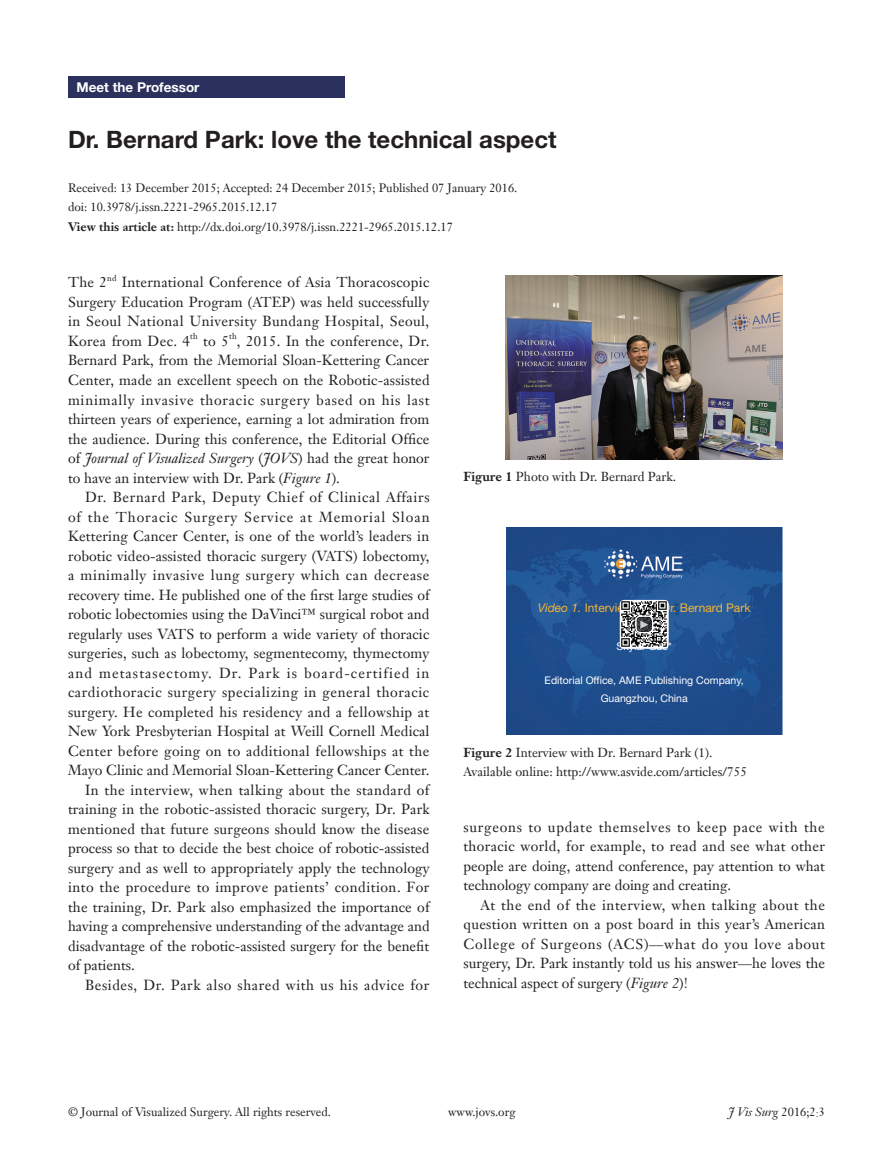
<style>
.page{position:relative;width:893px;height:1170px;background:#fff}
.page>*{position:absolute;margin:0;border:0;box-sizing:border-box;transform-origin:0 0}
.t1{font:700 24px "Helvetica Neue LT Pro";color:#231f20}
.t2{font:14.25px/19.5px "Janson Text LT";letter-spacing:.01em;color:#231f20;text-align:justify}
.t3{font:14.25px "Janson Text LT";letter-spacing:.04em;color:#231f20}
.t4{font:14.25px "Janson Text LT";letter-spacing:.03em;color:#231f20}
.t5{font:14.25px "Janson Text LT";letter-spacing:.045em;color:#231f20}
.t6{font:14.25px "Janson Text LT";letter-spacing:.035em;color:#231f20}
.t7{font:14.25px "Janson Text LT";letter-spacing:.075em;color:#231f20}
.t8{font:14.25px "Janson Text LT";letter-spacing:.065em;color:#231f20}
.t9{font:700 13.5px "Helvetica Neue LT Pro";color:#fff}
.t10{font:12.75px/19.5px "Janson Text LT";color:#231f20}
.t11{font:12px/19.5px "Janson Text LT";color:#231f20}
.t12{font:12px "Helvetica Neue LT Pro";color:#f5b435}
.t13{font:italic 12px "Janson Text LT";color:#231f20}
.t14{font:11.55px "Times New Roman";color:#fff}
.t15{font:10.5px/17.1px "Helvetica Neue LT Pro";color:#fff;text-align:center}
.t16{font:8.25px "Janson Text LT";color:#231f20}
.s1{font-weight:700}
.s2{font-style:italic}
.s3{font-style:normal}
.s4{font-family:"Adobe Song Std";font-weight:300;font-style:normal}
</style>
<div class="page">
<div style="left:68px;top:77px;width:276px;height:21px;background:#2c305d"></div>
<img style="left:506px;top:527px;width:276px;height:208px">
<img style="left:506px;top:275px;width:276px;height:184px">
<svg style="left:620px;top:600px;width:49px;height:48px"></svg>
<img style="left:621px;top:601px;width:47px;height:46px">
<svg style="left:636px;top:616px;width:16px;height:16px"></svg>
<div style="left:636px;top:616px;width:17px;height:16px;border:1px solid #fff;border-radius:4px"></div>
<p class="t9" style="left:77px;top:79px;width:125px">Meet the Professor</p>
<h1 class="t1" style="left:68px;top:124px;width:490px">Dr. Bernard Park: love the technical aspect</h1>
<p class="t11" style="left:68px;top:178px;width:451px">Received: 13 December 2015; Accepted: 24 December 2015; Published 07 January 2016. doi: 10.3978/j.issn.2221-2965.2015.12.17<br><span class="s1">View this article at:</span> http://dx.doi.org/10.3978/j.issn.2221-2965.2015.12.17</p>
<p class="t2" style="left:68px;top:272px;width:40px">The 2</p>
<p class="t16" style="left:107px;top:272px;width:11px">nd</p>
<p class="t2" style="left:68px;top:272px;width:363px;text-indent:54px">International Conference of Asia Thoracoscopic Surgery Education Program (ATEP) was held successfully in Seoul National University Bundang Hospital, Seoul, Korea from Dec. 4</p>
<p class="t16" style="left:190px;top:331px;width:9px">th</p>
<p class="t2" style="left:203px;top:331px;width:27px">to 5</p>
<p class="t16" style="left:229px;top:331px;width:9px">th</p>
<p class="t2" style="left:68px;top:331px;width:363px;text-indent:169px">, 2015. In the conference, Dr.<br>Bernard Park, from the Memorial Sloan-Kettering Cancer Center, made an excellent speech on the Robotic-assisted minimally invasive thoracic surgery based on his last thirteen years of experience, earning a lot admiration from the audience. During this conference, the Editorial Office of <span class="s2">Journal of Visualized Surgery</span> (<span class="s2">JOVS</span>) had the great honor to have an interview with Dr. Park (<span class="s2">Figure 1</span>).</p>
<p class="t5" style="left:85px;top:488px;width:346px">Dr. Bernard Park, Deputy Chief of Clinical Affairs</p>
<p class="t8" style="left:68px;top:507px;width:363px">of the Thoracic Surgery Service at Memorial Sloan</p>
<p class="t2" style="left:68px;top:526px;width:363px">Kettering Cancer Center, is one of the world’s leaders in</p>
<p class="t2" style="left:68px;top:545px;width:363px">robotic video-assisted thoracic surgery (VATS) lobectomy,</p>
<p class="t5" style="left:68px;top:566px;width:363px">a minimally invasive lung surgery which can decrease</p>
<p class="t2" style="left:68px;top:584px;width:363px">recovery time. He published one of the first large studies of</p>
<p class="t2" style="left:68px;top:604px;width:363px">robotic lobectomies using the DaVinci™ surgical robot and</p>
<p class="t2" style="left:68px;top:623px;width:363px">regularly uses VATS to perform a wide variety of thoracic</p>
<p class="t2" style="left:68px;top:643px;width:363px">surgeries, such as lobectomy, segmentecomy, thymectomy</p>
<p class="t7" style="left:68px;top:663px;width:363px">and metastasectomy. Dr. Park is board-certified in</p>
<p class="t3" style="left:68px;top:683px;width:363px">cardiothoracic surgery specializing in general thoracic</p>
<p class="t2" style="left:68px;top:701px;width:363px">surgery. He completed his residency and a fellowship at</p>
<p class="t2" style="left:68px;top:721px;width:363px">New York Presbyterian Hospital at Weill Cornell Medical</p>
<p class="t4" style="left:68px;top:741px;width:363px">Center before going on to additional fellowships at the</p>
<p class="t2" style="left:68px;top:760px;width:363px">Mayo Clinic and Memorial Sloan-Kettering Cancer Center.</p>
<p class="t4" style="left:85px;top:780px;width:346px">In the interview, when talking about the standard of</p>
<p class="t2" style="left:68px;top:799px;width:363px">training in the robotic-assisted thoracic surgery, Dr. Park</p>
<p class="t2" style="left:68px;top:818px;width:363px">mentioned that future surgeons should know the disease</p>
<p class="t2" style="left:68px;top:838px;width:363px">process so that to decide the best choice of robotic-assisted</p>
<p class="t2" style="left:68px;top:857px;width:363px">surgery and as well to appropriately apply the technology</p>
<p class="t6" style="left:68px;top:878px;width:363px">into the procedure to improve patients’ condition. For</p>
<p class="t2" style="left:68px;top:896px;width:363px">the training, Dr. Park also emphasized the importance of</p>
<p class="t2" style="left:68px;top:916px;width:363px">having a comprehensive understanding of the advantage and</p>
<p class="t2" style="left:68px;top:935px;width:363px">disadvantage of the robotic-assisted surgery for the benefit</p>
<p class="t2" style="left:68px;top:955px;width:68px">of patients.</p>
<p class="t3" style="left:85px;top:975px;width:346px">Besides, Dr. Park also shared with us his advice for</p>
<p class="t10" style="left:463px;top:466px;width:214px"><span class="s1">Figure 1</span> Photo with Dr. Bernard Park.</p>
<p class="t12" style="left:538px;top:600px;width:214px"><span class="s2">Video 1.</span> Interview with Dr. Bernard Park</p>
<p class="t15" style="left:617px;top:637px;width:57px">Skylar Gao*</p>
<p class="t15" style="left:545px;top:672px;width:201px">Editorial Office, AME Publishing Company,<br>Guangzhou, China</p>
<p class="t14" style="left:652px;top:618px;width:13px;rotate:90deg">▲</p>
<p class="t10" style="left:463px;top:742px;width:285px"><span class="s1">Figure 2</span> Interview with Dr. Bernard Park (1).<br>Available online: http://www.asvide.com/articles/755</p>
<p class="t2" style="left:463px;top:817px;width:363px">surgeons to update themselves to keep pace with the thoracic world, for example, to read and see what other people are doing, attend conference, pay attention to what technology company are doing and creating.</p>
<p class="t2" style="left:463px;top:895px;width:363px;text-indent:17px">At the end of the interview, when talking about the question written on a post board in this year’s American College of Surgeons (ACS)—what do you love about surgery, Dr. Park instantly told us his answer—he loves the technical aspect of surgery (<span class="s2">Figure 2</span>)!</p>
<p class="t11" style="left:68px;top:1102px;width:264px">© Journal of Visualized Surgery. All rights reserved.</p>
<p class="t11" style="left:448px;top:1102px;width:69px">www.jovs.org</p>
<p class="t13" style="left:728px;top:1104px;width:98px">J Vis Surg <span class="s3">2016;2</span><span class="s4">:</span><span class="s3">3</span></p>
</div>
